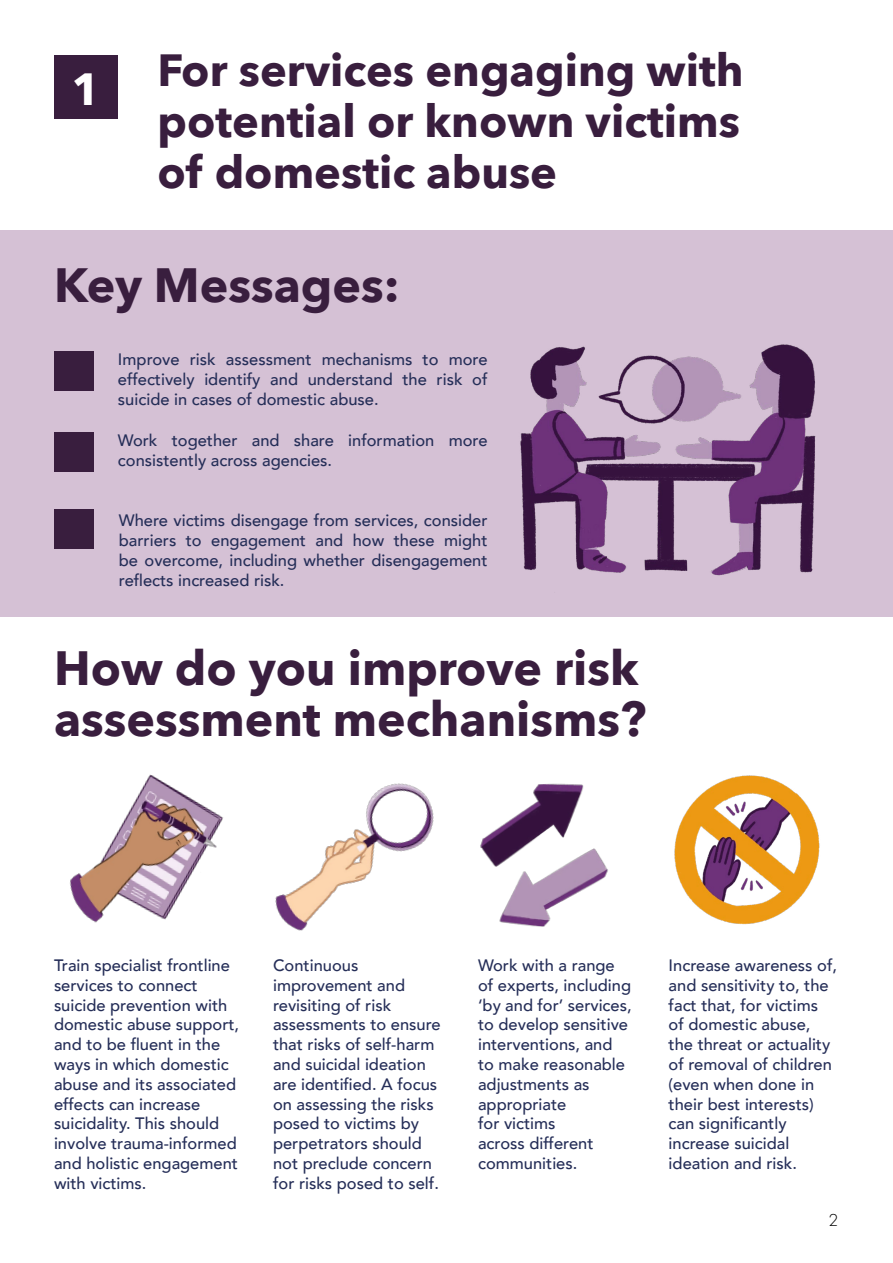
<style>
.page{position:relative;width:893px;height:1263px;background:#fff}
.page>*{position:absolute;margin:0;border:0;box-sizing:border-box;transform-origin:0 0}
.t1{font:700 48px/51px "Avenir Next";color:#391e3e}
.t2{font:700 45px/51px "Avenir Next";color:#391e3e;text-align:justify}
.t3{font:700 45px "Avenir Next";color:#fff}
.t4{font:300 18px "Futura PT";color:#000}
.t5{font:500 16.5px/19.8px "Avenir";color:#252e58}
</style>
<div class="page">
<div style="left:0;top:230px;width:893px;height:386px;background:#d5c1d5"></div>
<img style="left:480px;top:783px;width:128px;height:144px">
<div style="left:54px;top:352px;width:39px;height:39px;background:#391e3e"></div>
<div style="left:54px;top:432px;width:39px;height:39px;background:#391e3e"></div>
<div style="left:54px;top:510px;width:39px;height:39px;background:#391e3e"></div>
<div style="left:54px;top:55px;width:64px;height:64px;background:#391e3e"></div>
<img style="left:520px;top:344px;width:296px;height:232px">
<img style="left:70px;top:774px;width:153px;height:149px">
<img style="left:275px;top:783px;width:159px;height:148px">
<img style="left:674px;top:775px;width:146px;height:150px">
<h2 class="t3" style="left:71px;top:50px;width:31px">1</h2>
<h2 class="t2" style="left:158px;top:44px;width:588px">For services engaging with potential or known victims of domestic abuse</h2>
<h1 class="t1" style="left:54px;top:259px;width:347px">Key Messages:</h1>
<p class="t5" style="left:118px;top:349px;width:371px;text-align:justify">Improve risk assessment mechanisms to more effectively identify and understand the risk of suicide in cases of domestic abuse.</p>
<p class="t5" style="left:118px;top:430px;width:371px">Work together and share information more consistently across agencies.</p>
<p class="t5" style="left:119px;top:510px;width:370px;text-align:justify">Where victims disengage from services, consider barriers to engagement and how these might be overcome, including whether disengagement reflects increased risk.</p>
<h1 class="t1" style="left:54px;top:642px;width:594px">How do you improve risk assessment mechanisms?</h1>
<p class="t5" style="left:54px;top:954px;width:187px">Train specialist frontline services to connect suicide prevention with domestic abuse support, and to be fluent in the ways in which domestic abuse and its associated effects can increase suicidality. This should involve trauma-informed and holistic engagement with victims.</p>
<p class="t5" style="left:273px;top:954px;width:169px">Continuous improvement and revisiting of risk assessments to ensure that risks of self-harm and suicidal ideation are identified. A focus on assessing the risks posed to victims by perpetrators should not preclude concern for risks posed to self.</p>
<p class="t5" style="left:478px;top:954px;width:155px">Work with a range of experts, including ‘by and for’ services, to develop sensitive interventions, and to make reasonable adjustments as appropriate<br>for victims<br>across different communities.</p>
<p class="t5" style="left:669px;top:954px;width:170px">Increase awareness of, and sensitivity to, the fact that, for victims of domestic abuse, the threat or actuality of removal of children (even when done in their best interests) can significantly increase suicidal ideation and risk.</p>
<p class="t4" style="left:828px;top:1209px;width:11px">2</p>
</div>
